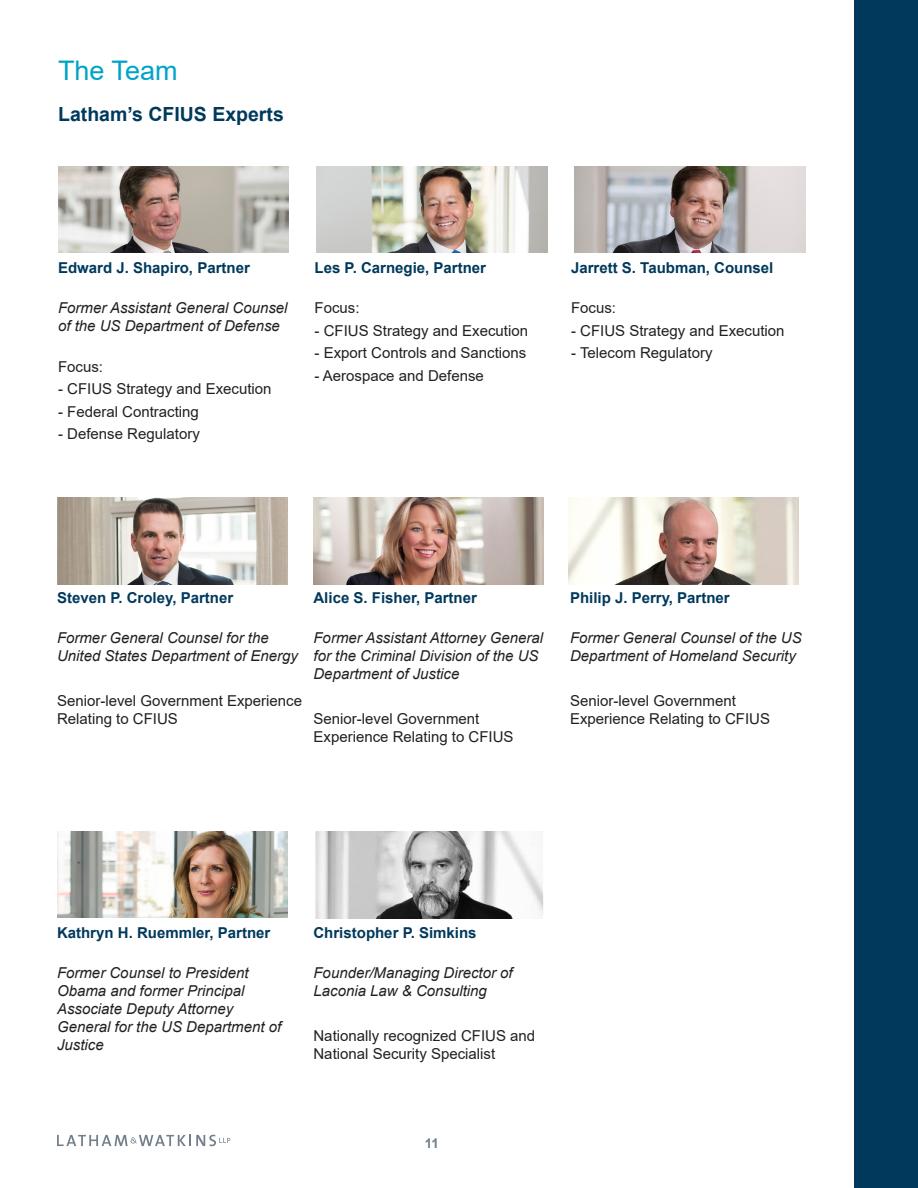
<style>
.page{position:relative;width:918px;height:1188px;background:#fff}
.page>*{position:absolute;margin:0;border:0;box-sizing:border-box;transform-origin:0 0}
.BD_SUBHEAD_1{font:27px "Arial";color:#00a3c7}
.BD_SUBHEAD_2{font:700 19.5px "Arial";color:#00395c}
.BD_ATTY_2{font:italic 15px/18px "Arial";color:#231f20}
.BD_ATTY_2-2{font:15px/18px "Arial";color:#231f20}
.BD_ATTY_1{font:700 15px "Arial";color:#00395c}
.t1{font:700 13.5px "Arial";color:#727f8a}
</style>
<div class="page">
<svg style="left:57px;top:1135px;width:173px;height:11px"></svg>
<div style="left:854px;top:0;width:64px;height:1188px;background:#00395c"></div>
<img style="left:58px;top:166px;width:231px;height:87px">
<img style="left:316px;top:166px;width:231px;height:87px">
<img style="left:575px;top:166px;width:231px;height:87px">
<img style="left:313px;top:498px;width:231px;height:86px">
<img style="left:57px;top:498px;width:231px;height:86px">
<img style="left:568px;top:498px;width:231px;height:86px">
<img style="left:57px;top:831px;width:231px;height:87px">
<img style="left:315px;top:831px;width:228px;height:88px">
<p class="BD_SUBHEAD_1" style="left:58px;top:52px;width:121px">The Team</p>
<p class="BD_SUBHEAD_2" style="left:58px;top:100px;width:227px">Latham’s CFIUS Experts</p>
<p class="BD_ATTY_1" style="left:58px;top:257px;width:193px">Edward J. Shapiro, Partner</p>
<p class="BD_ATTY_2" style="left:58px;top:299px;width:231px">Former Assistant General Counsel of the US Department of Defense</p>
<p class="BD_ATTY_2-2" style="left:58px;top:357px;width:47px">Focus:</p>
<p class="BD_ATTY_2-2" style="left:58px;top:380px;width:215px">- CFIUS Strategy and Execution</p>
<p class="BD_ATTY_2-2" style="left:58px;top:402px;width:142px">- Federal Contracting</p>
<p class="BD_ATTY_2-2" style="left:58px;top:425px;width:143px">- Defense Regulatory</p>
<p class="BD_ATTY_1" style="left:315px;top:257px;width:173px">Les P. Carnegie, Partner</p>
<p class="BD_ATTY_2-2" style="left:315px;top:299px;width:47px">Focus:</p>
<p class="BD_ATTY_2-2" style="left:315px;top:321px;width:215px">- CFIUS Strategy and Execution</p>
<p class="BD_ATTY_2-2" style="left:315px;top:344px;width:213px">- Export Controls and Sanctions</p>
<p class="BD_ATTY_2-2" style="left:315px;top:366px;width:171px">- Aerospace and Defense</p>
<p class="BD_ATTY_1" style="left:571px;top:257px;width:204px">Jarrett S. Taubman, Counsel</p>
<p class="BD_ATTY_2-2" style="left:571px;top:299px;width:47px">Focus:</p>
<p class="BD_ATTY_2-2" style="left:571px;top:321px;width:215px">- CFIUS Strategy and Execution</p>
<p class="BD_ATTY_2-2" style="left:571px;top:344px;width:143px">- Telecom Regulatory</p>
<p class="BD_ATTY_1" style="left:57px;top:587px;width:178px">Steven P. Croley, Partner</p>
<p class="BD_ATTY_2" style="left:57px;top:629px;width:242px">Former General Counsel for the<br>United States Department of Energy</p>
<p class="BD_ATTY_2-2" style="left:57px;top:692px;width:247px">Senior-level Government Experience<br>Relating to CFIUS</p>
<p class="BD_ATTY_1" style="left:314px;top:587px;width:165px">Alice S. Fisher, Partner</p>
<p class="BD_ATTY_2" style="left:314px;top:629px;width:231px">Former Assistant Attorney General for the Criminal Division of the US<br>Department of Justice</p>
<p class="BD_ATTY_2-2" style="left:314px;top:710px;width:202px">Senior-level Government<br>Experience Relating to CFIUS</p>
<p class="BD_ATTY_1" style="left:570px;top:587px;width:161px">Philip J. Perry, Partner</p>
<p class="BD_ATTY_2" style="left:570px;top:629px;width:233px">Former General Counsel of the US<br>Department of Homeland Security</p>
<p class="BD_ATTY_2-2" style="left:570px;top:692px;width:202px">Senior-level Government<br>Experience Relating to CFIUS</p>
<p class="BD_ATTY_1" style="left:57px;top:922px;width:215px">Kathryn H. Ruemmler, Partner</p>
<p class="BD_ATTY_2" style="left:57px;top:964px;width:226px">Former Counsel to President<br>Obama and former Principal<br>Associate Deputy Attorney<br>General for the US Department of<br>Justice</p>
<p class="BD_ATTY_1" style="left:314px;top:922px;width:165px">Christopher P. Simkins</p>
<p class="BD_ATTY_2" style="left:314px;top:964px;width:201px">Founder/Managing Director of<br>Laconia Law &amp; Consulting</p>
<p class="BD_ATTY_2-2" style="left:314px;top:1027px;width:223px">Nationally recognized CFIUS and<br>National Security Specialist</p>
<p class="t1" style="left:425px;top:1134px;width:16px">11</p>
</div>
